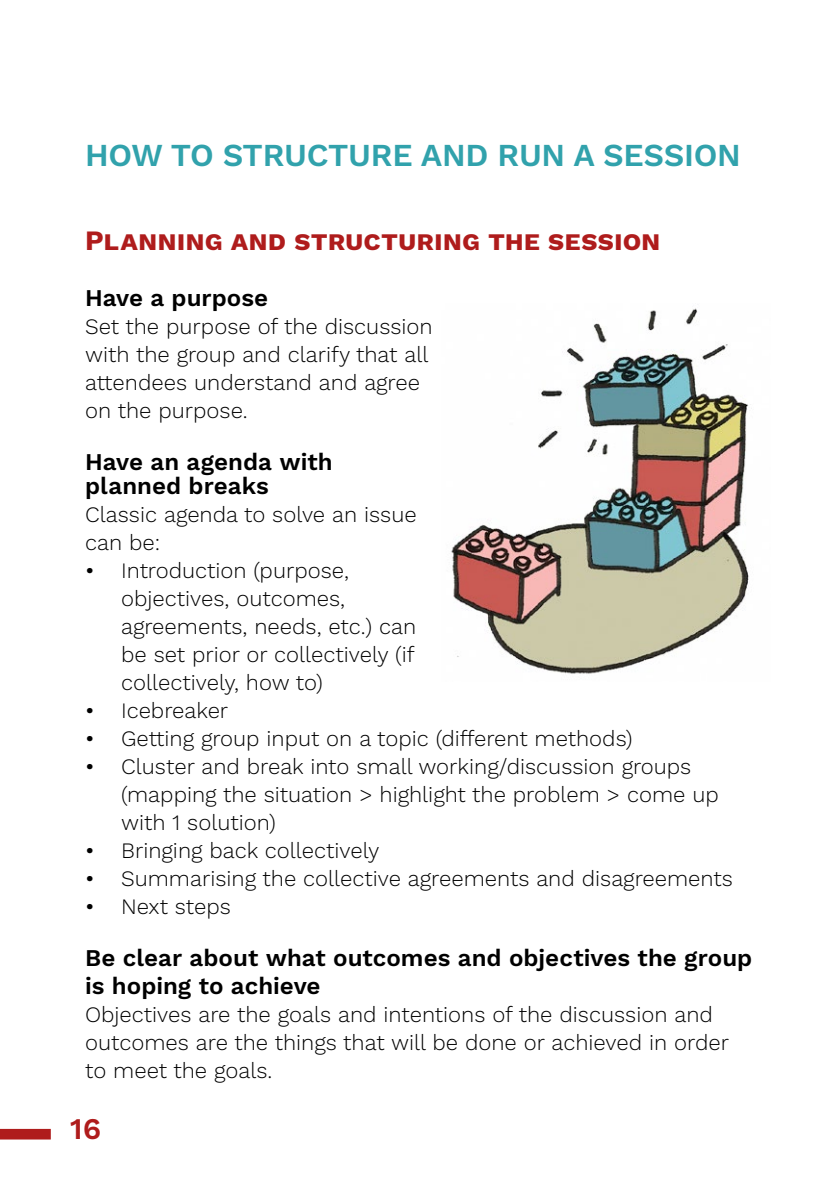
<style>
.page{position:relative;width:840px;height:1191px;background:#fff}
.page>*{position:absolute;margin:0;border:0;box-sizing:border-box;transform-origin:0 0}
.t1{font:600 32px "Work Sans";letter-spacing:-.01em;color:#31a2ac}
.t2{font:600 30px "Work Sans";color:#af1c1c}
.t3{font:700 28px "Work Sans";color:#af1c1c}
.t4{font:600 24px/24px "Work Sans";color:#000}
.t5{font:300 22px/28px "Work Sans";color:#000}
.s1{font-weight:400}
</style>
<div class="page">
<div style="left:0;top:1128px;width:51px;height:11px;background:#af1c1c;border:2px solid #af1c1c"></div>
<img style="left:451px;top:308px;width:298px;height:366px">
<h1 class="t1" style="left:85px;top:136px;width:656px">HOW TO STRUCTURE AND RUN A SESSION</h1>
<p class="t3" style="left:85px;top:224px;width:576px">Planning and structuring the session</p>
<p class="t4" style="left:85px;top:287px;width:184px">Have a purpose</p>
<p class="t5" style="left:85px;top:313px;width:349px">Set the purpose of the discussion with the group and clarify that all attendees understand and agree on the purpose.</p>
<p class="t4" style="left:85px;top:451px;width:249px">Have an agenda with planned breaks</p>
<p class="t5" style="left:85px;top:501px;width:333px">Classic agenda to solve an issue can be:</p>
<p class="t5" style="left:121px;top:557px;width:296px;text-indent:-36px"><span class="s1">•</span> Introduction (purpose, objectives, outcomes, agreements, needs, etc.) can be set prior or collectively (if collectively, how to)</p>
<p class="t5" style="left:85px;top:698px;width:145px"><span class="s1">•</span> Icebreaker</p>
<p class="t5" style="left:85px;top:726px;width:548px"><span class="s1">•</span> Getting group input on a topic (different methods)</p>
<p class="t5" style="left:121px;top:754px;width:598px;text-indent:-36px"><span class="s1">•</span> Cluster and break into small working/discussion groups (mapping the situation &gt; highlight the problem &gt; come up with 1 solution)</p>
<p class="t5" style="left:85px;top:838px;width:296px"><span class="s1">•</span> Bringing back collectively</p>
<p class="t5" style="left:85px;top:866px;width:648px"><span class="s1">•</span> Summarising the collective agreements and disagreements</p>
<p class="t5" style="left:85px;top:894px;width:147px"><span class="s1">•</span> Next steps</p>
<p class="t4" style="left:85px;top:945px;width:668px;line-height:28px">Be clear about what outcomes and objectives the group is hoping to achieve</p>
<p class="t5" style="left:85px;top:1001px;width:645px">Objectives are the goals and intentions of the discussion and outcomes are the things that will be done or achieved in order to meet the goals.</p>
<h2 class="t2" style="left:70px;top:1111px;width:33px">16</h2>
</div>
